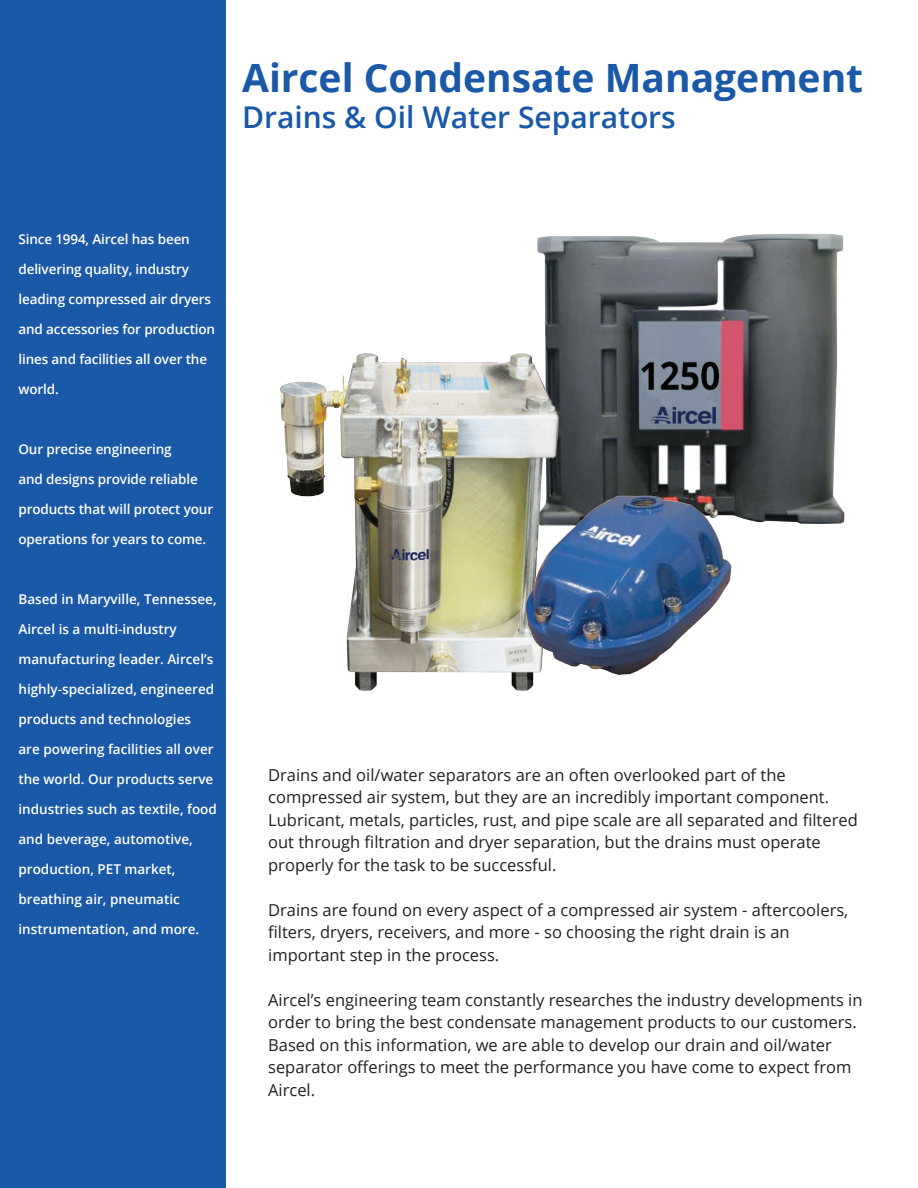
<style>
.page{position:relative;width:918px;height:1188px;background:#fff}
.page>*{position:absolute;margin:0;border:0;box-sizing:border-box;transform-origin:0 0}
.t1{font:700 39px "Open Sans";color:#1a58a8}
.t2{font:600 30px "Open Sans";color:#1a58a8}
.t3{font:16.5px/22.5px "Open Sans";color:#231f20}
.t4{font:600 13.5px "Open Sans";color:#fff}
</style>
<div class="page">
<div style="left:0;top:0;width:225px;height:1188px;background:#1a58a8"></div>
<img style="left:537px;top:233px;width:308px;height:291px">
<img style="left:280px;top:340px;width:285px;height:351px">
<img style="left:523px;top:494px;width:211px;height:183px">
<h1 class="t1" style="left:242px;top:50px;width:623px">Aircel Condensate Management</h1>
<h2 class="t2" style="left:242px;top:96px;width:435px">Drains &amp; Oil Water Separators</h2>
<p class="t4" style="left:18px;top:230px;width:173px">Since 1994, Aircel has been</p>
<p class="t4" style="left:18px;top:260px;width:172px">delivering quality, industry</p>
<p class="t4" style="left:18px;top:290px;width:194px">leading compressed air dryers</p>
<p class="t4" style="left:18px;top:320px;width:198px">and accessories for production</p>
<p class="t4" style="left:18px;top:350px;width:190px">lines and facilities all over the</p>
<p class="t4" style="left:18px;top:380px;width:42px">world.</p>
<p class="t4" style="left:18px;top:440px;width:155px">Our precise engineering</p>
<p class="t4" style="left:18px;top:470px;width:181px">and designs provide reliable</p>
<p class="t4" style="left:18px;top:500px;width:196px">products that will protect your</p>
<p class="t4" style="left:18px;top:530px;width:189px">operations for years to come.</p>
<p class="t4" style="left:18px;top:590px;width:200px">Based in Maryville, Tennessee,</p>
<p class="t4" style="left:18px;top:620px;width:160px">Aircel is a multi-industry</p>
<p class="t4" style="left:18px;top:650px;width:196px">manufacturing leader. Aircel’s</p>
<p class="t4" style="left:18px;top:680px;width:197px">highly-specialized, engineered</p>
<p class="t4" style="left:18px;top:710px;width:174px">products and technologies</p>
<p class="t4" style="left:18px;top:740px;width:197px">are powering facilities all over</p>
<p class="t4" style="left:18px;top:770px;width:196px">the world. Our products serve</p>
<p class="t4" style="left:18px;top:800px;width:200px">industries such as textile, food</p>
<p class="t4" style="left:18px;top:830px;width:176px">and beverage, automotive,</p>
<p class="t4" style="left:18px;top:860px;width:159px">production, PET market,</p>
<p class="t4" style="left:18px;top:890px;width:163px">breathing air, pneumatic</p>
<p class="t4" style="left:18px;top:920px;width:182px">instrumentation, and more.</p>
<p class="t3" style="left:268px;top:763px;width:591px">Drains and oil/water separators are an often overlooked part of the compressed air system, but they are an incredibly important component.<br>Lubricant, metals, particles, rust, and pipe scale are all separated and filtered out through filtration and dryer separation, but the drains must operate properly for the task to be successful.</p>
<p class="t3" style="left:268px;top:898px;width:582px">Drains are found on every aspect of a compressed air system - aftercoolers, filters, dryers, receivers, and more - so choosing the right drain is an important step in the process.</p>
<p class="t3" style="left:268px;top:988px;width:596px">Aircel’s engineering team constantly researches the industry developments in order to bring the best condensate management products to our customers.<br>Based on this information, we are able to develop our drain and oil/water separator offerings to meet the performance you have come to expect from Aircel.</p>
</div>
